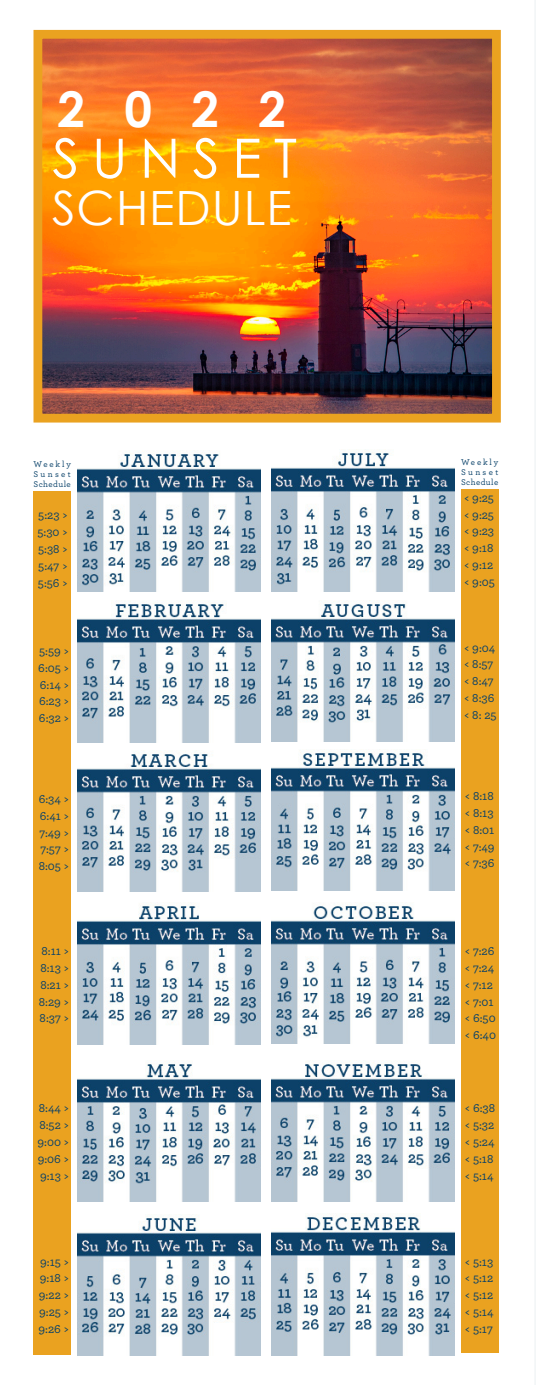
<style>
.page{position:relative;width:537px;height:1385px;background:#fff}
.page>*{position:absolute;margin:0;border:0;box-sizing:border-box;transform-origin:0 0}
.t1{font:54.25px "Century Gothic";letter-spacing:.23em;color:#fff}
.t2{font:700 49.18px "Century Gothic";color:#fff}
.t3{font:47.25px "Century Gothic";letter-spacing:.02em;color:#fff}
.t4{font:500 12.6px "Archer";color:#094169}
.t5{font:500 8.75px/9.8px "Archer";letter-spacing:.05em;color:#094169}
.t6{font:500 8.75px "Archer";letter-spacing:.21em;color:#094169}
</style>
<div class="page">
<img style="left:33px;top:29px;width:468px;height:1327px">
<p class="t2" style="left:57px;top:71px;width:230px">2022</p>
<p class="t1" style="left:52px;top:120px;width:246px">SUNSET</p>
<p class="t3" style="left:52px;top:174px;width:241px">SCHEDULE</p>
<p class="t6" style="left:33px;top:458px;width:39px">Weekly</p>
<p class="t5" style="left:33px;top:468px;width:39px">Sunset<br>Schedule</p>
<p class="t4" style="left:38px;top:506px;width:31px">5:23 &gt;</p>
<p class="t4" style="left:37px;top:523px;width:31px">5:30 &gt;</p>
<p class="t4" style="left:38px;top:539px;width:31px">5:38 &gt;</p>
<p class="t4" style="left:38px;top:556px;width:31px">5:47 &gt;</p>
<p class="t4" style="left:38px;top:573px;width:31px">5:56 &gt;</p>
<p class="t4" style="left:39px;top:641px;width:31px">5:59 &gt;</p>
<p class="t4" style="left:38px;top:658px;width:32px">6:05 &gt;</p>
<p class="t4" style="left:40px;top:675px;width:30px">6:14 &gt;</p>
<p class="t4" style="left:39px;top:692px;width:31px">6:23 &gt;</p>
<p class="t4" style="left:39px;top:709px;width:31px">6:32 &gt;</p>
<p class="t4" style="left:39px;top:789px;width:31px">6:34 &gt;</p>
<p class="t4" style="left:40px;top:806px;width:30px">6:41 &gt;</p>
<p class="t4" style="left:39px;top:823px;width:31px">7:49 &gt;</p>
<p class="t4" style="left:40px;top:840px;width:30px">7:57 &gt;</p>
<p class="t4" style="left:39px;top:857px;width:32px">8:05 &gt;</p>
<p class="t4" style="left:41px;top:942px;width:29px">8:11 &gt;</p>
<p class="t4" style="left:40px;top:958px;width:30px">8:13 &gt;</p>
<p class="t4" style="left:40px;top:975px;width:30px">8:21 &gt;</p>
<p class="t4" style="left:39px;top:992px;width:31px">8:29 &gt;</p>
<p class="t4" style="left:40px;top:1009px;width:31px">8:37 &gt;</p>
<p class="t4" style="left:39px;top:1099px;width:31px">8:44 &gt;</p>
<p class="t4" style="left:39px;top:1115px;width:31px">8:52 &gt;</p>
<p class="t4" style="left:37px;top:1132px;width:33px">9:00 &gt;</p>
<p class="t4" style="left:38px;top:1149px;width:32px">9:06 &gt;</p>
<p class="t4" style="left:40px;top:1166px;width:30px">9:13 &gt;</p>
<p class="t4" style="left:40px;top:1252px;width:30px">9:15 &gt;</p>
<p class="t4" style="left:40px;top:1269px;width:30px">9:18 &gt;</p>
<p class="t4" style="left:39px;top:1285px;width:31px">9:22 &gt;</p>
<p class="t4" style="left:39px;top:1302px;width:31px">9:25 &gt;</p>
<p class="t4" style="left:38px;top:1319px;width:32px">9:26 &gt;</p>
<p class="t6" style="left:460px;top:456px;width:39px">Weekly</p>
<p class="t5" style="left:460px;top:467px;width:39px">Sunset<br>Schedule</p>
<p class="t4" style="left:464px;top:488px;width:31px">&lt; 9:25</p>
<p class="t4" style="left:464px;top:505px;width:31px">&lt; 9:25</p>
<p class="t4" style="left:464px;top:522px;width:31px">&lt; 9:23</p>
<p class="t4" style="left:464px;top:539px;width:30px">&lt; 9:18</p>
<p class="t4" style="left:464px;top:556px;width:30px">&lt; 9:12</p>
<p class="t4" style="left:464px;top:572px;width:32px">&lt; 9:05</p>
<p class="t4" style="left:464px;top:638px;width:32px">&lt; 9:04</p>
<p class="t4" style="left:464px;top:655px;width:30px">&lt; 8:57</p>
<p class="t4" style="left:464px;top:672px;width:31px">&lt; 8:47</p>
<p class="t4" style="left:464px;top:688px;width:31px">&lt; 8:36</p>
<p class="t4" style="left:464px;top:705px;width:34px">&lt; 8: 25</p>
<p class="t4" style="left:465px;top:787px;width:30px">&lt; 8:18</p>
<p class="t4" style="left:465px;top:803px;width:30px">&lt; 8:13</p>
<p class="t4" style="left:465px;top:820px;width:31px">&lt; 8:01</p>
<p class="t4" style="left:465px;top:837px;width:31px">&lt; 7:49</p>
<p class="t4" style="left:465px;top:854px;width:31px">&lt; 7:36</p>
<p class="t4" style="left:465px;top:942px;width:31px">&lt; 7:26</p>
<p class="t4" style="left:465px;top:958px;width:30px">&lt; 7:24</p>
<p class="t4" style="left:465px;top:975px;width:29px">&lt; 7:12</p>
<p class="t4" style="left:465px;top:992px;width:30px">&lt; 7:01</p>
<p class="t4" style="left:465px;top:1009px;width:32px">&lt; 6:50</p>
<p class="t4" style="left:465px;top:1026px;width:32px">&lt; 6:40</p>
<p class="t4" style="left:465px;top:1099px;width:31px">&lt; 6:38</p>
<p class="t4" style="left:465px;top:1115px;width:31px">&lt; 5:32</p>
<p class="t4" style="left:465px;top:1132px;width:31px">&lt; 5:24</p>
<p class="t4" style="left:465px;top:1149px;width:30px">&lt; 5:18</p>
<p class="t4" style="left:465px;top:1166px;width:30px">&lt; 5:14</p>
<p class="t4" style="left:465px;top:1252px;width:30px">&lt; 5:13</p>
<p class="t4" style="left:465px;top:1269px;width:30px">&lt; 5:12</p>
<p class="t4" style="left:465px;top:1285px;width:30px">&lt; 5:12</p>
<p class="t4" style="left:465px;top:1302px;width:30px">&lt; 5:14</p>
<p class="t4" style="left:465px;top:1319px;width:29px">&lt; 5:17</p>
</div>
